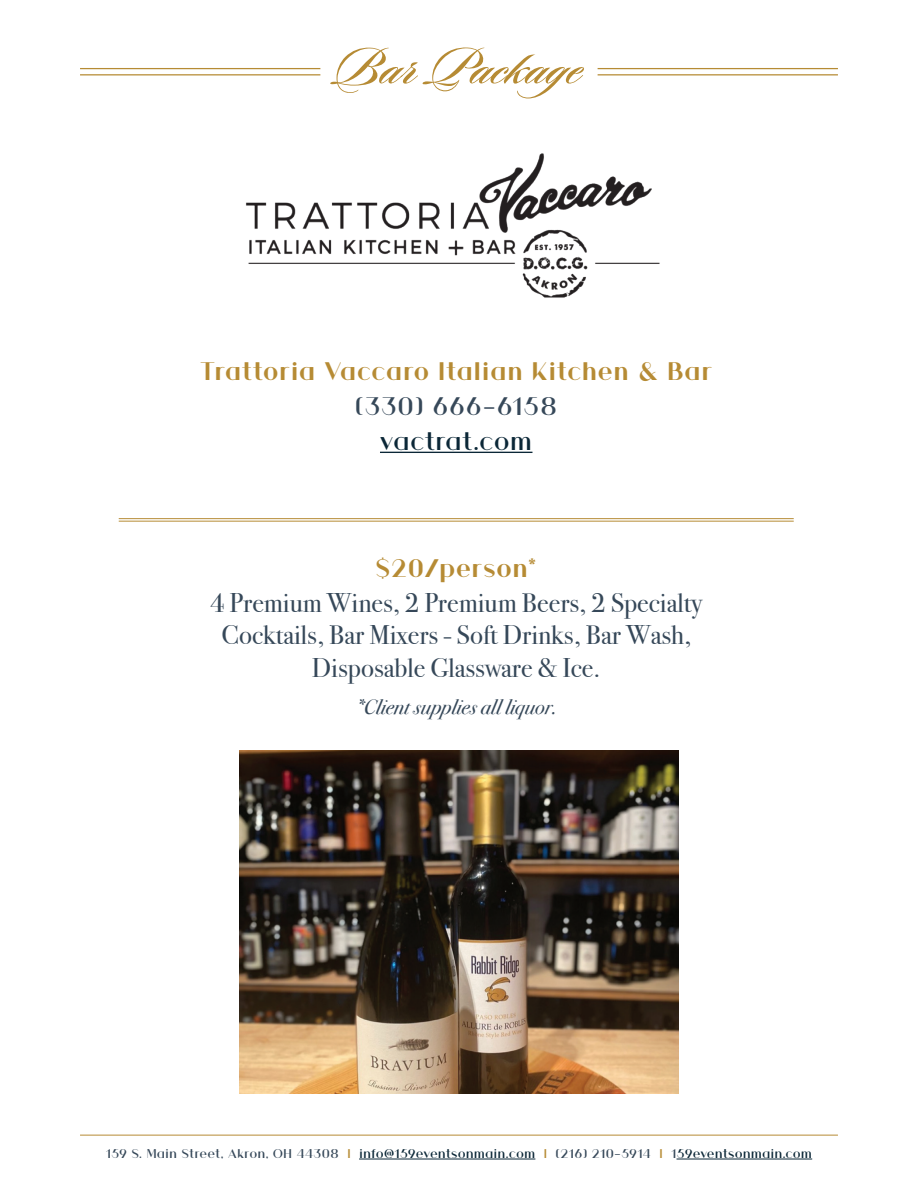
<style>
.page{position:relative;width:918px;height:1188px;background:#fff}
.page>*{position:absolute;margin:0;border:0;box-sizing:border-box;transform-origin:0 0}
.t1{font:54px "Sloop Script Bold One";color:#b68b34}
.t2{font:27px/32.4px "Bodoni Svty Two ITCTT";color:#364859;text-align:center}
.t3{font:700 27px "Athena";color:#b68b34}
.t4{font:27px "Athena";letter-spacing:-.02em;color:#364859}
.t5{font:27px "Athena";color:#0b2737}
.t6{font:italic 21px "Bodoni Svty Two ITCTT";color:#364859}
.t7{font:13.5px "Athena";color:#364859}
.s1{color:#b68b34}
.s2{color:#0b2737}
</style>
<div class="page">
<hr style="left:359px;top:1159px;width:176px;height:1px;background:#0b2737">
<hr style="left:677px;top:1159px;width:135px;height:1px;background:#0b2737">
<hr style="left:80px;top:1135px;width:758px;height:1px;background:#b68b34">
<hr style="left:380px;top:452px;width:152px;height:1px;background:#0b2737">
<img style="left:246px;top:153px;width:414px;height:145px">
<hr style="left:119px;top:518px;width:675px;height:1px;background:#b68b34">
<hr style="left:119px;top:521px;width:675px;height:1px;background:#b68b34">
<img style="left:239px;top:750px;width:440px;height:343px">
<hr style="left:80px;top:74px;width:240px;height:1px;background:#b68b34">
<hr style="left:80px;top:68px;width:240px;height:1px;background:#b68b34">
<hr style="left:598px;top:74px;width:240px;height:1px;background:#b68b34">
<hr style="left:598px;top:68px;width:240px;height:1px;background:#b68b34">
<h1 class="t1" style="left:331px;top:39px;width:271px">Bar Package</h1>
<p class="t3" style="left:200px;top:352px;width:515px">Trattoria Vaccaro Italian Kitchen &amp; Bar</p>
<p class="t4" style="left:355px;top:387px;width:204px">(330) 666-6158</p>
<p class="t5" style="left:380px;top:423px;width:154px">vactrat.com</p>
<p class="t3" style="left:375px;top:549px;width:163px">$20/person*</p>
<p class="t2" style="left:210px;top:584px;width:494px">4 Premium Wines, 2 Premium Beers, 2 Specialty<br>Cocktails, Bar Mixers - Soft Drinks, Bar Wash,<br>Disposable Glassware &amp; Ice.</p>
<p class="t6" style="left:356px;top:689px;width:202px">*Client supplies all liquor.</p>
<p class="t7" style="left:106px;top:1144px;width:708px">159 S. Main Street, Akron, OH 44308 <span class="s1">|</span> <span class="s2">info@159eventsonmain.com</span> <span class="s1">|</span> (216) 210-5914 <span class="s1">|</span> 1<span class="s2">59eventsonmain.com</span></p>
</div>
